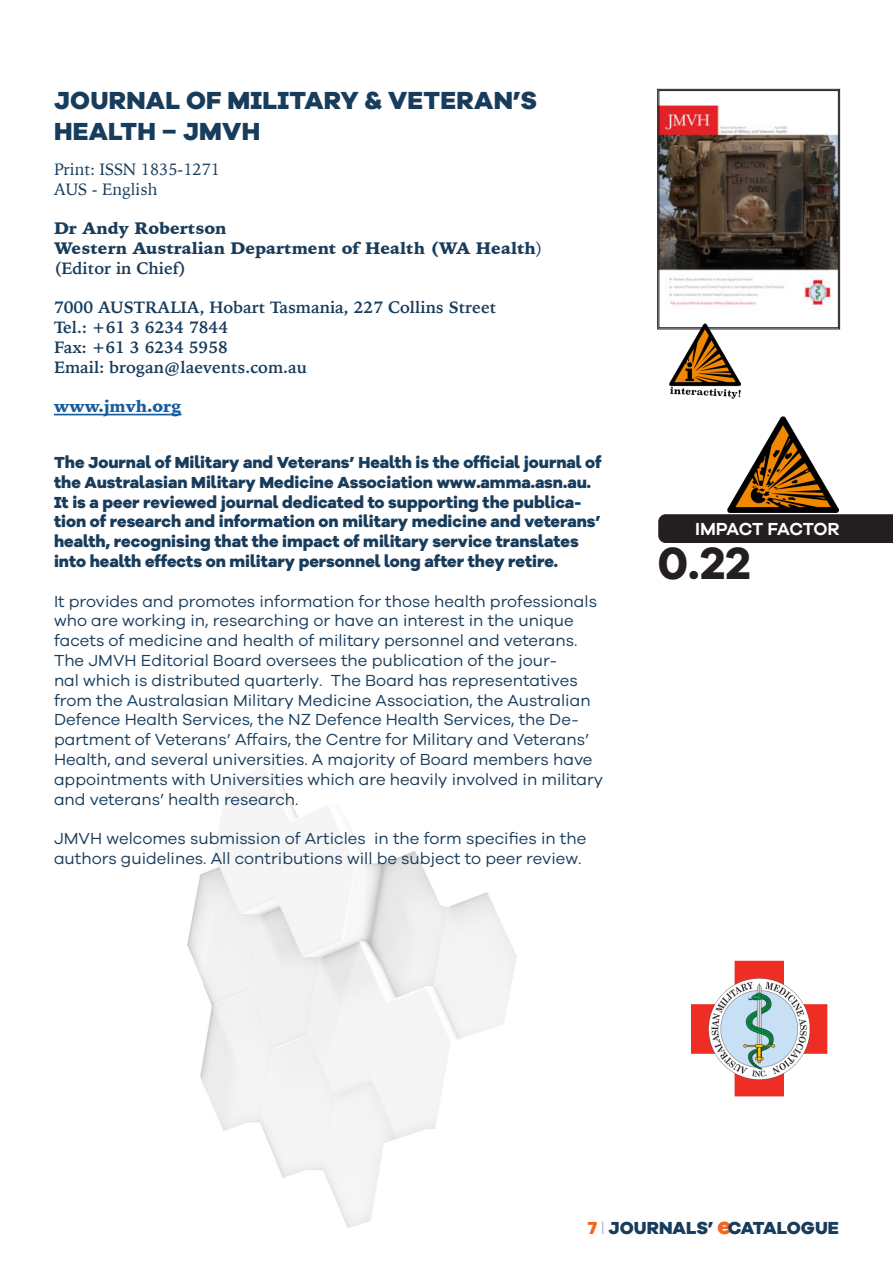
<style>
.page{position:relative;width:893px;height:1263px;background:#fff}
.page>*{position:absolute;margin:0;border:0;box-sizing:border-box;transform-origin:0 0}
.t1{font:700 46.5px "Galano Grotesque Alt DEMO";color:#231f20}
.t2{font:800 25.5px/30.6px "Galano Grotesque Alt";letter-spacing:.01em;color:#183c5b}
.t3{font:800 18px "Galano Grotesque Alt";color:#183c5b}
.t4{font:600 18px "Galano Grotesque";letter-spacing:-.025em;color:#fff}
.t5{font:16.5px/19.8px "Galano Grotesque";color:#183c5b}
.t6{font:800 16.5px/19.8px "Galano Grotesque Alt";color:#183c5b}
.t7{font:700 16.5px "Iowan Old Style";color:#183c5b}
.t8{font:900 16.5px "Iowan Old Style";color:#183c5b}
.t9{font:16.5px "Iowan Old Style";color:#183c5b}
.t10{font:900 16.5px "Iowan Old Style";color:#175d9e}
.s1{font-weight:400}
.s2{color:#f36621}
.s3{font-family:"Avenir Next Condensed";font-weight:200}
.s4{font-size:24px;color:#f36621}
</style>
<div class="page">
<img style="left:54px;top:413px;width:784px;height:815px">
<svg style="left:657px;top:89px;width:183px;height:240px"></svg>
<div style="left:659px;top:90px;width:179px;height:238px;border:1px solid #231f20"></div>
<hr style="left:54px;top:414px;width:128px;height:1px;background:#175d9e">
<img style="left:691px;top:948px;width:147px;height:154px">
<img style="left:728px;top:417px;width:111px;height:95px">
<div style="left:658px;top:514px;width:235px;height:29px;background:#231f20"></div>
<img style="left:669px;top:323px;width:72px;height:76px">
<p class="t2" style="left:54px;top:85px;width:484px">JOURNAL OF MILITARY &amp; VETERAN’S<br>HEALTH – JMVH</p>
<p class="t9" style="left:54px;top:154px;width:168px">Print: ISSN 1835-1271</p>
<p class="t9" style="left:54px;top:174px;width:105px">AUS - English</p>
<p class="t8" style="left:54px;top:217px;width:174px">Dr Andy Robertson</p>
<p class="t8" style="left:54px;top:237px;width:490px">Western Australian Department of Health (WA Health<span class="s1">)</span></p>
<p class="t7" style="left:54px;top:253px;width:134px">(Editor in Chief)</p>
<p class="t7" style="left:54px;top:293px;width:444px">7000 AUSTRALIA, Hobart Tasmania, 227 Collins Street</p>
<p class="t7" style="left:54px;top:312px;width:176px">Tel.: +61 3 6234 7844</p>
<p class="t7" style="left:54px;top:332px;width:175px">Fax: +61 3 6234 5958</p>
<p class="t7" style="left:54px;top:352px;width:254px">Email: brogan@laevents.com.au</p>
<p class="t10" style="left:54px;top:396px;width:129px">www.jmvh.org</p>
<p class="t6" style="left:54px;top:452px;width:549px">The Journal of Military and Veterans’ Health is the official journal of the Australasian Military Medicine Association www.amma.asn.au.</p>
<p class="t6" style="left:54px;top:492px;width:548px">It is a peer reviewed journal dedicated to supporting the publica&shy;tion of research and information on military medicine and veterans’ health, recognising that the impact of military service translates into health effects on military personnel long after they retire.</p>
<p class="t5" style="left:54px;top:591px;width:545px">It provides and promotes information for those health professionals who are working in, researching or have an interest in the unique facets of medicine and health of military personnel and veterans.</p>
<p class="t5" style="left:54px;top:650px;width:551px">The JMVH Editorial Board oversees the publication of the jour-<br>nal which is distributed quarterly. The Board has representatives from the Australasian Military Medicine Association, the Australian Defence Health Services, the NZ Defence Health Services, the De&shy;partment of Veterans’ Affairs, the Centre for Military and Veterans’ Health, and several universities. A majority of Board members have appointments with Universities which are heavily involved in military and veterans’ health research.</p>
<p class="t5" style="left:54px;top:828px;width:534px">JMVH welcomes submission of Articles in the form specifies in the authors guidelines. All contributions will be subject to peer review.</p>
<p class="t4" style="left:695px;top:518px;width:146px">IMPACT FACTOR</p>
<p class="t1" style="left:657px;top:543px;width:95px">0.22</p>
<p class="t3" style="left:588px;top:1216px;width:253px"><span class="s2">7</span> <span class="s3">I</span> JOURNALS’ <span class="s4">e</span>CATALOGUE</p>
</div>
